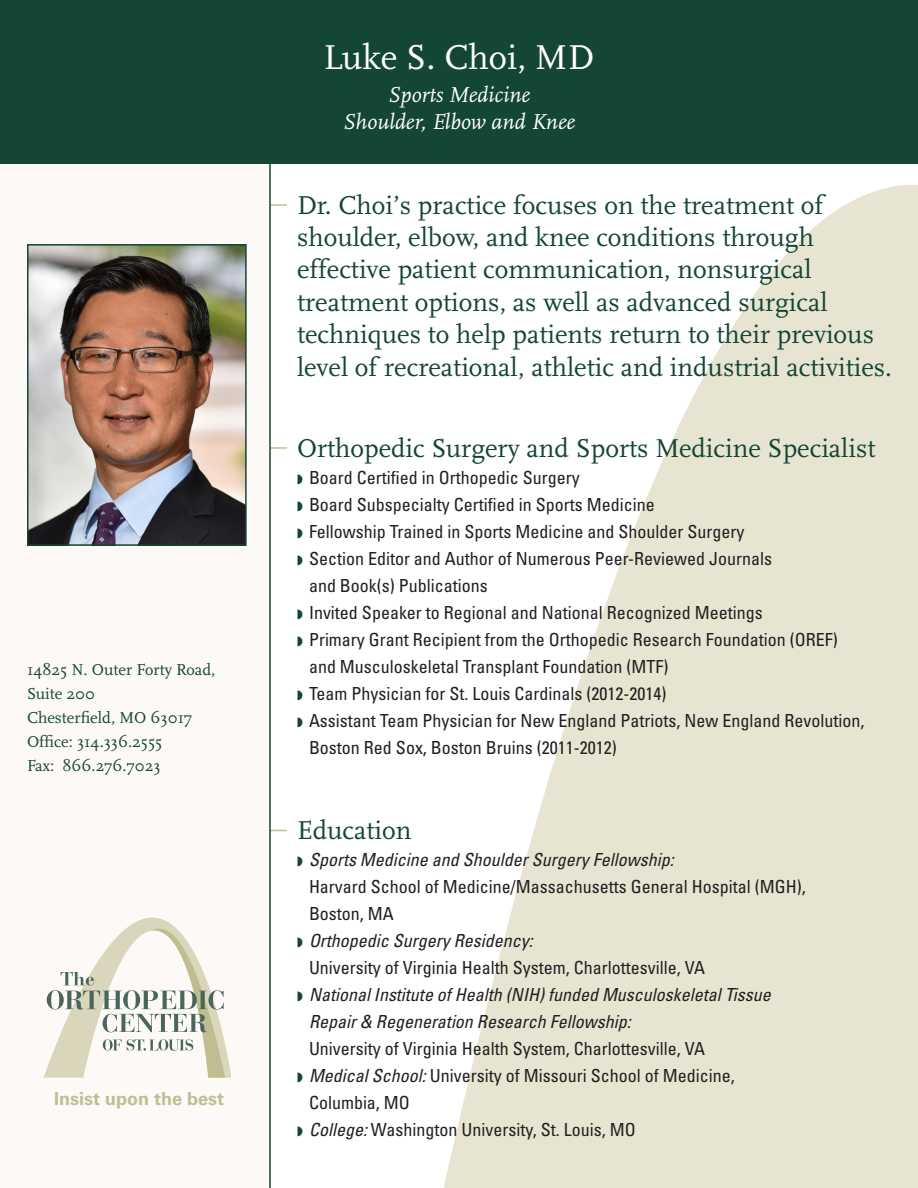
<style>
.page{position:relative;width:918px;height:1188px;background:#fff}
.page>*{position:absolute;margin:0;border:0;box-sizing:border-box;transform-origin:0 0}
.t1{font:36px "Scala";color:#fff}
.t2{font:27px/32.4px "Scala";color:#144634}
.t3{font:italic 22.5px/27px "Scala";color:#fff;text-align:center}
.t4{font:condensed 18px/27px "Univers LT Std";color:#231f20}
.t5{font:italic condensed 18px/27px "Univers LT Std";color:#231f20}
.t6{font:700 18px "Univers LT Std";color:#c0bd90}
.t7{font:16.5px/24px "Scala";color:#144634}
.s1{font-style:italic}
</style>
<div class="page">
<svg style="left:443px;top:185px;width:475px;height:1003px;fill:#e8e4d2"></svg>
<div style="left:0;top:162px;width:270px;height:1026px;background:#fcf9f6"></div>
<img style="left:30px;top:247px;width:214px;height:296px">
<div style="left:27px;top:244px;width:220px;height:302px;border:2px solid #144634"></div>
<svg style="left:44px;top:918px;width:186px;height:160px"></svg>
<div style="left:0;top:0;width:918px;height:164px;background:#144634"></div>
<svg style="left:271px;top:204px;width:16px;height:2px"></svg>
<svg style="left:271px;top:447px;width:16px;height:2px"></svg>
<svg style="left:271px;top:830px;width:16px;height:1px"></svg>
<hr style="left:269px;top:162px;width:2px;height:1026px;background:#144634">
<p class="t7" style="left:27px;top:658px;width:190px">14825 N. Outer Forty Road,<br>Suite 200<br>Chesterfield, MO 63017<br>Office: 314.336.2555<br>Fax: 866.276.7023</p>
<p class="t6" style="left:54px;top:1088px;width:172px">Insist upon the best</p>
<h1 class="t1" style="left:324px;top:37px;width:272px">Luke S. Choi, MD</h1>
<p class="t3" style="left:343px;top:82px;width:234px">Sports Medicine<br>Shoulder, Elbow and Knee</p>
<p class="t2" style="left:297px;top:189px;width:596px">Dr. Choi’s practice focuses on the treatment of shoulder, elbow, and knee conditions through effective patient communication, nonsurgical treatment options, as well as advanced surgical techniques to help patients return to their previous level of recreational, athletic and industrial activities.</p>
<h2 class="t2" style="left:297px;top:432px;width:580px">Orthopedic Surgery and Sports Medicine Specialist</h2>
<p class="t4" style="left:309px;top:463px;width:557px">Board Certified in Orthopedic Surgery<br>Board Subspecialty Certified in Sports Medicine<br>Fellowship Trained in Sports Medicine and Shoulder Surgery<br>Section Editor and Author of Numerous Peer-Reviewed Journals<br>and Book(s) Publications<br>Invited Speaker to Regional and National Recognized Meetings<br>Primary Grant Recipient from the Orthopedic Research Foundation (OREF) and Musculoskeletal Transplant Foundation (MTF)<br>Team Physician for St. Louis Cardinals (2012-2014)<br>Assistant Team Physician for New England Patriots, New England Revolution, Boston Red Sox, Boston Bruins (2011-2012)</p>
<h2 class="t2" style="left:297px;top:815px;width:116px">Education</h2>
<p class="t5" style="left:309px;top:846px;width:366px">Sports Medicine and Shoulder Surgery Fellowship:</p>
<p class="t4" style="left:309px;top:873px;width:498px">Harvard School of Medicine/Massachusetts General Hospital (MGH),<br>Boston, MA</p>
<p class="t5" style="left:309px;top:927px;width:225px">Orthopedic Surgery Residency:</p>
<p class="t4" style="left:309px;top:954px;width:398px">University of Virginia Health System, Charlottesville, VA</p>
<p class="t5" style="left:309px;top:981px;width:463px">National Institute of Health (NIH) funded Musculoskeletal Tissue<br>Repair &amp; Regeneration Research Fellowship:</p>
<p class="t4" style="left:309px;top:1035px;width:427px">University of Virginia Health System, Charlottesville, VA <span class="s1">Medical School:</span> University of Missouri School of Medicine, Columbia, MO<br><span class="s1">College:</span> Washington University, St. Louis, MO</p>
</div>
